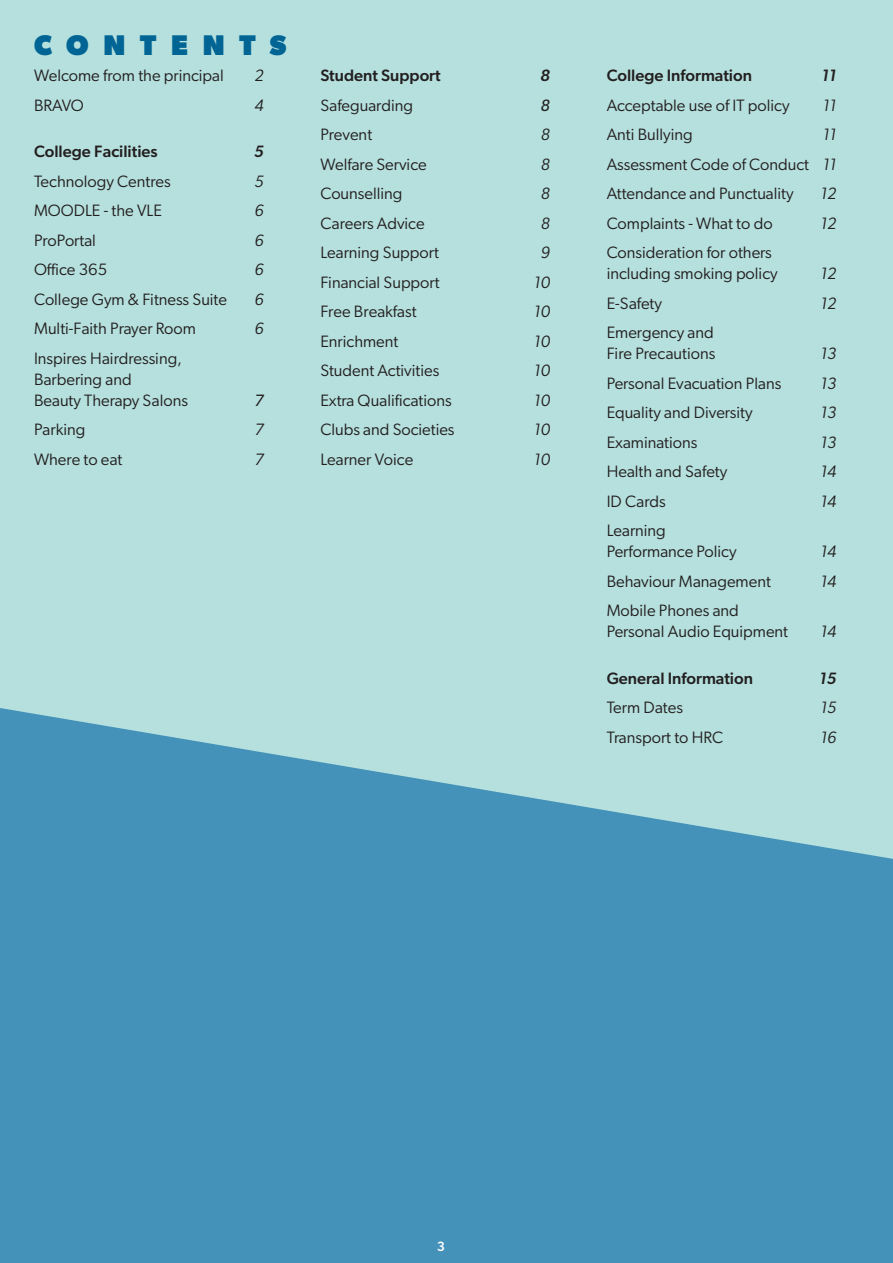
<style>
.page{position:relative;width:893px;height:1263px;background:#b5e0dd}
.page>*{position:absolute;margin:0;border:0;box-sizing:border-box;transform-origin:0 0}
.t1{font:800 28.5px "Gibson";letter-spacing:.52em;color:#006494}
.t2{font:16.5px/21px "Gibson";color:#231f20}
.t3{font:500 16.5px "Gibson";color:#231f20}
.t4{font:italic 16.5px "Gibson";color:#231f20}
.t5{font:italic 500 16.5px "Gibson";color:#231f20}
.t6{font:italic 16.5px "Gibson";color:#231f20}
.t7{font:500 13.5px "Gibson";color:#fff}
.s1{font-style:italic}
</style>
<div class="page">
<svg style="left:0;top:708px;width:893px;height:555px;background:#539bbd"></svg>
<p class="t1" style="left:34px;top:28px;width:254px">CONTENTS</p>
<p class="t2" style="left:34px;top:65px;width:191px">Welcome from the principal</p>
<p class="t4" style="left:254px;top:66px;width:11px">2</p>
<p class="t2" style="left:34px;top:94px;width:51px">BRAVO</p>
<p class="t4" style="left:254px;top:95px;width:11px">4</p>
<p class="t3" style="left:34px;top:142px;width:125px">College Facilities</p>
<p class="t5" style="left:254px;top:142px;width:11px">5</p>
<p class="t2" style="left:34px;top:170px;width:138px">Technology Centres</p>
<p class="t4" style="left:254px;top:171px;width:11px">5</p>
<p class="t2" style="left:34px;top:200px;width:129px">MOODLE - the VLE</p>
<p class="t4" style="left:254px;top:201px;width:11px">6</p>
<p class="t2" style="left:34px;top:229px;width:63px">ProPortal</p>
<p class="t4" style="left:254px;top:230px;width:11px">6</p>
<p class="t2" style="left:34px;top:259px;width:75px">Office 365</p>
<p class="t4" style="left:254px;top:260px;width:11px">6</p>
<p class="t2" style="left:34px;top:288px;width:195px">College Gym &amp; Fitness Suite</p>
<p class="t4" style="left:254px;top:289px;width:11px">6</p>
<p class="t2" style="left:34px;top:318px;width:163px">Multi-Faith Prayer Room</p>
<p class="t4" style="left:254px;top:319px;width:11px">6</p>
<p class="t2" style="left:34px;top:347px;width:155px">Inspires Hairdressing,<br>Barbering and<br>Beauty Therapy Salons</p>
<p class="t6" style="left:254px;top:390px;width:11px">7</p>
<p class="t2" style="left:34px;top:419px;width:53px">Parking</p>
<p class="t4" style="left:254px;top:420px;width:11px">7</p>
<p class="t2" style="left:34px;top:448px;width:90px">Where to eat</p>
<p class="t4" style="left:254px;top:449px;width:11px">7</p>
<p class="t3" style="left:320px;top:66px;width:122px">Student Support</p>
<p class="t5" style="left:540px;top:66px;width:11px">8</p>
<p class="t2" style="left:320px;top:94px;width:94px">Safeguarding</p>
<p class="t6" style="left:540px;top:95px;width:11px">8</p>
<p class="t2" style="left:320px;top:124px;width:53px">Prevent</p>
<p class="t4" style="left:541px;top:125px;width:11px">8</p>
<p class="t2" style="left:320px;top:153px;width:108px">Welfare Service</p>
<p class="t4" style="left:541px;top:154px;width:11px">8</p>
<p class="t2" style="left:320px;top:183px;width:84px">Counselling</p>
<p class="t4" style="left:541px;top:184px;width:11px">8</p>
<p class="t2" style="left:320px;top:212px;width:106px">Careers Advice</p>
<p class="t4" style="left:541px;top:213px;width:11px">8</p>
<p class="t2" style="left:320px;top:242px;width:120px">Learning Support</p>
<p class="t4" style="left:541px;top:243px;width:11px">9</p>
<p class="t2" style="left:320px;top:271px;width:121px">Financial Support</p>
<p class="t4" style="left:534px;top:272px;width:17px">10</p>
<p class="t2" style="left:320px;top:301px;width:98px">Free Breakfast</p>
<p class="t4" style="left:534px;top:302px;width:17px">10</p>
<p class="t2" style="left:320px;top:330px;width:80px">Enrichment</p>
<p class="t4" style="left:534px;top:331px;width:17px">10</p>
<p class="t2" style="left:320px;top:360px;width:121px">Student Activities</p>
<p class="t4" style="left:534px;top:361px;width:17px">10</p>
<p class="t2" style="left:320px;top:389px;width:133px">Extra Qualifications</p>
<p class="t4" style="left:534px;top:390px;width:17px">10</p>
<p class="t2" style="left:320px;top:419px;width:136px">Clubs and Societies</p>
<p class="t4" style="left:534px;top:420px;width:17px">10</p>
<p class="t2" style="left:320px;top:448px;width:94px">Learner Voice</p>
<p class="t4" style="left:534px;top:449px;width:17px">10</p>
<p class="t3" style="left:607px;top:66px;width:147px">College Information</p>
<p class="t5" style="left:821px;top:66px;width:16px">11</p>
<p class="t2" style="left:607px;top:94px;width:184px">Acceptable use of IT policy</p>
<p class="t4" style="left:823px;top:95px;width:15px">11</p>
<p class="t2" style="left:607px;top:124px;width:88px">Anti Bullying</p>
<p class="t4" style="left:823px;top:125px;width:15px">11</p>
<p class="t2" style="left:607px;top:153px;width:231px">Assessment Code of Conduct <span class="s1">11</span></p>
<p class="t2" style="left:607px;top:183px;width:188px">Attendance and Punctuality</p>
<p class="t4" style="left:820px;top:184px;width:17px">12</p>
<p class="t2" style="left:607px;top:212px;width:167px">Complaints - What to do</p>
<p class="t4" style="left:820px;top:213px;width:17px">12</p>
<p class="t2" style="left:607px;top:242px;width:172px">Consideration for others including smoking policy</p>
<p class="t4" style="left:820px;top:264px;width:17px">12</p>
<p class="t2" style="left:607px;top:292px;width:57px">E-Safety</p>
<p class="t4" style="left:820px;top:293px;width:17px">12</p>
<p class="t2" style="left:607px;top:322px;width:110px">Emergency and<br>Fire Precautions</p>
<p class="t4" style="left:820px;top:344px;width:17px">13</p>
<p class="t2" style="left:607px;top:372px;width:176px">Personal Evacuation Plans</p>
<p class="t4" style="left:820px;top:373px;width:17px">13</p>
<p class="t2" style="left:607px;top:402px;width:147px">Equality and Diversity</p>
<p class="t4" style="left:820px;top:403px;width:17px">13</p>
<p class="t2" style="left:607px;top:431px;width:92px">Examinations</p>
<p class="t4" style="left:820px;top:432px;width:17px">13</p>
<p class="t2" style="left:607px;top:461px;width:122px">Health and Safety</p>
<p class="t4" style="left:820px;top:462px;width:17px">14</p>
<p class="t2" style="left:607px;top:490px;width:61px">ID Cards</p>
<p class="t4" style="left:820px;top:491px;width:17px">14</p>
<p class="t2" style="left:607px;top:520px;width:131px">Learning<br>Performance Policy</p>
<p class="t4" style="left:820px;top:542px;width:17px">14</p>
<p class="t2" style="left:607px;top:570px;width:166px">Behaviour Management</p>
<p class="t4" style="left:820px;top:571px;width:17px">14</p>
<p class="t2" style="left:607px;top:600px;width:183px">Mobile Phones and<br>Personal Audio Equipment</p>
<p class="t4" style="left:820px;top:622px;width:17px">14</p>
<p class="t3" style="left:607px;top:668px;width:148px">General Information</p>
<p class="t5" style="left:819px;top:668px;width:19px">15</p>
<p class="t2" style="left:607px;top:697px;width:78px">Term Dates</p>
<p class="t4" style="left:820px;top:698px;width:17px">15</p>
<p class="t2" style="left:607px;top:726px;width:118px">Transport to HRC</p>
<p class="t4" style="left:820px;top:727px;width:17px">16</p>
<p class="t7" style="left:437px;top:1238px;width:10px">3</p>
</div>
